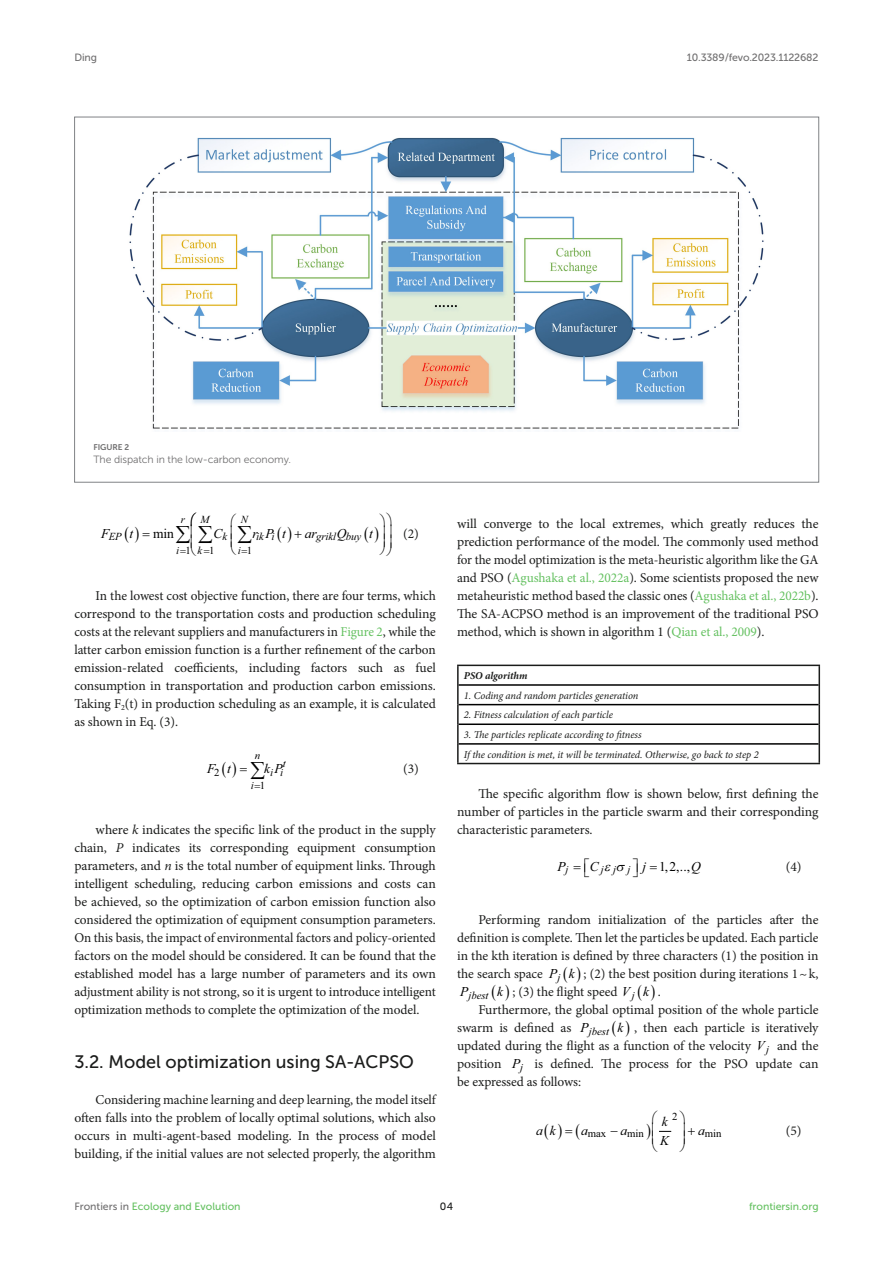
<style>
.page{position:relative;width:893px;height:1263px;background:#fff}
.page>*{position:absolute;margin:0;border:0;box-sizing:border-box;transform-origin:0 0}
.HEAD_2{font:18px "Museo Sans 500";color:#1b1c1b}
.TEXT_FLUSH{font:13.5px/18px "Minion Pro";letter-spacing:-.005em;color:#1b1c1b;text-align:justify}
.TEXT{font:13.5px/18px "Minion Pro";letter-spacing:-.005em;color:#1b1c1b;text-align:justify}
.spi-math-img{font:italic 13.5px/19.4px "Times New Roman";color:#000}
.spi-math-img-2{font:13.5px "Times New Roman";color:#000}
.EQ{font:13.5px "Minion Pro";color:#1b1c1b}
.spi-math-img-3{font:italic 10.8px "Times New Roman";letter-spacing:-.005em;color:#000}
.spi-math-img-4{font:10.8px "Times New Roman";letter-spacing:-.01em;color:#000}
.TB_TX{font:italic 10.5px "Minion Pro";letter-spacing:-.01em;color:#1b1c1b}
.t1{font:10.5px "Museo Sans 500";color:#65c161}
.FIG_LEG{font:10.5px "Museo Sans 300";letter-spacing:-.01em;color:#706f70}
.t2{font:10.5px "Museo Sans 500";letter-spacing:-.015em;color:#706f70}
.TB_TX-2{font:italic 700 10.5px "Minion Pro";letter-spacing:-.005em;color:#1b1c1b}
.t3{font:10.5px "Museo Sans 500";color:#1b1c1b}
.FIG_HD{font:8.25px "Museo Sans 700";letter-spacing:-.01em;color:#706f70}
.s1{font-style:italic}
.s2{color:#65c161}
.s3{font-family:"Times New Roman";font-style:italic;color:#000}
.s4{color:#706f70}
</style>
<div class="page">
<hr style="left:457px;top:665px;width:363px;height:1px;background:#1b1c1b">
<svg style="left:457px;top:666px;width:2px;height:19px"></svg>
<svg style="left:818px;top:666px;width:2px;height:19px"></svg>
<hr style="left:457px;top:685px;width:2px;height:20px;background:#1b1c1b">
<hr style="left:818px;top:685px;width:2px;height:20px;background:#1b1c1b">
<svg style="left:457px;top:705px;width:2px;height:19px"></svg>
<svg style="left:818px;top:705px;width:2px;height:19px"></svg>
<hr style="left:457px;top:724px;width:2px;height:20px;background:#1b1c1b">
<hr style="left:818px;top:724px;width:2px;height:20px;background:#1b1c1b">
<svg style="left:457px;top:744px;width:2px;height:19px"></svg>
<svg style="left:818px;top:744px;width:2px;height:19px"></svg>
<hr style="left:457px;top:763px;width:363px;height:1px;background:#1b1c1b">
<hr style="left:459px;top:684px;width:359px;height:2px;background:#000">
<hr style="left:459px;top:704px;width:359px;height:1px;background:#000">
<hr style="left:459px;top:723px;width:359px;height:2px;background:#000">
<hr style="left:459px;top:743px;width:359px;height:2px;background:#000">
<img style="left:129px;top:137px;width:635px;height:292px">
<svg style="left:659px;top:1130px;width:12px;height:2px"></svg>
<p class="t2" style="left:74px;top:51px;width:24px">Ding</p>
<p class="t2" style="left:687px;top:51px;width:133px">10.3389/fevo.2023.1122682</p>
<p class="FIG_HD" style="left:94px;top:442px;width:37px">FIGURE 2</p>
<p class="FIG_LEG" style="left:94px;top:454px;width:199px">The dispatch in the low-carbon economy.</p>
<p class="spi-math-img-3" style="left:181px;top:512px;width:6px">r</p>
<p class="spi-math-img-3" style="left:200px;top:512px;width:10px">M</p>
<p class="spi-math-img-3" style="left:241px;top:512px;width:9px">N</p>
<p class="spi-math-img-2" style="left:153px;top:525px;width:134px">min∑ ∑ ∑<span class="s1">r P t</span></p>
<p class="spi-math-img" style="left:305px;top:523px;width:14px">ar</p>
<p class="spi-math-img" style="left:337px;top:523px;width:11px">Q</p>
<p class="spi-math-img" style="left:369px;top:523px;width:5px">t</p>
<p class="spi-math-img-3" style="left:176px;top:543px;width:4px">i</p>
<p class="spi-math-img-3" style="left:109px;top:529px;width:15px">EP</p>
<p class="spi-math-img" style="left:214px;top:523px;width:11px">C</p>
<p class="spi-math-img" style="left:101px;top:523px;width:10px">F</p>
<p class="spi-math-img" style="left:130px;top:523px;width:5px">t</p>
<p class="spi-math-img-3" style="left:223px;top:529px;width:6px">k</p>
<p class="spi-math-img-3" style="left:256px;top:529px;width:20px">ik i</p>
<p class="spi-math-img-3" style="left:316px;top:529px;width:47px">grikl buy</p>
<p class="spi-math-img-3" style="left:197px;top:543px;width:6px">k</p>
<p class="spi-math-img-4" style="left:185px;top:544px;width:7px">1</p>
<p class="spi-math-img-4" style="left:209px;top:544px;width:7px">1</p>
<p class="spi-math-img-4" style="left:247px;top:544px;width:7px">1</p>
<p class="spi-math-img-3" style="left:238px;top:543px;width:4px">i</p>
<p class="EQ" style="left:403px;top:524px;width:17px">(2)</p>
<p class="TEXT" style="left:74px;top:587px;width:363px;text-indent:21px">In the lowest cost objective function, there are four terms, which correspond to the transportation costs and production scheduling costs at the relevant suppliers and manufacturers in <span class="s2">Figure 2</span>, while the latter carbon emission function is a further refinement of the carbon emission-related coefficients, including factors such as fuel consumption in transportation and production carbon emissions.<br>Taking F<sub>2</sub>(t) in production scheduling as an example, it is calculated as shown in Eq. (3).</p>
<p class="spi-math-img" style="left:207px;top:759px;width:25px">F t</p>
<p class="spi-math-img" style="left:264px;top:759px;width:20px">k P</p>
<p class="spi-math-img-3" style="left:251px;top:778px;width:4px">i</p>
<p class="spi-math-img-3" style="left:255px;top:747px;width:7px">n</p>
<p class="spi-math-img-3" style="left:283px;top:756px;width:4px">t</p>
<p class="EQ" style="left:403px;top:760px;width:17px">(3)</p>
<p class="spi-math-img-4" style="left:214px;top:765px;width:7px">2</p>
<p class="spi-math-img-3" style="left:270px;top:764px;width:14px">i i</p>
<p class="spi-math-img-4" style="left:260px;top:779px;width:7px">1</p>
<p class="TEXT_FLUSH" style="left:74px;top:821px;width:363px;text-indent:21px">where <span class="s1">k</span> indicates the specific link of the product in the supply chain, <span class="s1">P</span> indicates its corresponding equipment consumption parameters, and <span class="s1">n</span> is the total number of equipment links. Through intelligent scheduling, reducing carbon emissions and costs can be achieved, so the optimization of carbon emission function also considered the optimization of equipment consumption parameters.<br>On this basis, the impact of environmental factors and policy-oriented factors on the model should be considered. It can be found that the established model has a large number of parameters and its own adjustment ability is not strong, so it is urgent to introduce intelligent optimization methods to complete the optimization of the model.</p>
<p class="HEAD_2" style="left:74px;top:1052px;width:341px">3.2. Model optimization using SA-ACPSO</p>
<p class="TEXT_FLUSH" style="left:74px;top:1091px;width:363px;text-indent:21px">Considering machine learning and deep learning, the model itself often falls into the problem of locally optimal solutions, which also occurs in multi-agent-based modeling. In the process of model building, if the initial values are not selected properly, the algorithm</p>
<p class="TEXT_FLUSH" style="left:457px;top:515px;width:363px">will converge to the local extremes, which greatly reduces the prediction performance of the model. The commonly used method for the model optimization is the meta-heuristic algorithm like the GA and PSO (<span class="s2">Agushaka et al., 2022a</span>). Some scientists proposed the new metaheuristic method based the classic ones (<span class="s2">Agushaka et al., 2022b</span>).<br>The SA-ACPSO method is an improvement of the traditional PSO method, which is shown in algorithm 1 (<span class="s2">Qian et al., 2009</span>).</p>
<p class="TB_TX-2" style="left:464px;top:668px;width:65px">PSO algorithm</p>
<p class="TB_TX" style="left:464px;top:688px;width:176px">1. Coding and random particles generation</p>
<p class="TB_TX" style="left:464px;top:708px;width:151px">2. Fitness calculation of each particle</p>
<p class="TB_TX" style="left:464px;top:727px;width:179px">3. The particles replicate according to fitness</p>
<p class="TB_TX" style="left:464px;top:747px;width:296px">If the condition is met, it will be terminated. Otherwise, go back to step 2</p>
<p class="TEXT" style="left:457px;top:785px;width:363px;text-indent:21px">The specific algorithm flow is shown below, first defining the number of particles in the particle swarm and their corresponding characteristic parameters.</p>
<p class="spi-math-img" style="left:557px;top:856px;width:10px">P</p>
<p class="spi-math-img" style="left:590px;top:856px;width:11px">C</p>
<p class="spi-math-img-3" style="left:566px;top:862px;width:4px">j</p>
<p class="spi-math-img-3" style="left:601px;top:862px;width:47px">jjj<sup>j</sup></p>
<p class="spi-math-img-2" style="left:659px;top:858px;width:43px">1 2, ,..,<span class="s1">Q</span></p>
<p class="EQ" style="left:786px;top:857px;width:17px">(4)</p>
<p class="TEXT" style="left:457px;top:911px;width:363px;text-indent:21px">Performing random initialization of the particles after the definition is complete. Then let the particles be updated. Each particle in the kth iteration is defined by three characters (1) the position in the search space</p>
<p class="spi-math-img-3" style="left:557px;top:969px;width:4px">j</p>
<p class="TEXT" style="left:584px;top:965px;width:236px">; (2) the best position during iterations 1~k,</p>
<p class="spi-math-img" style="left:549px;top:964px;width:27px">P k</p>
<p class="spi-math-img-3" style="left:468px;top:987px;width:22px">jbest</p>
<p class="TEXT" style="left:513px;top:983px;width:138px">; (3) the flight speed <span class="s3">V k</span></p>
<p class="spi-math-img" style="left:460px;top:982px;width:10px">P</p>
<p class="spi-math-img" style="left:497px;top:982px;width:7px">k</p>
<p class="spi-math-img-3" style="left:632px;top:987px;width:4px">j</p>
<p class="TEXT" style="left:658px;top:983px;width:5px">.</p>
<p class="TEXT" style="left:457px;top:1001px;width:363px;text-indent:21px">Furthermore, the global optimal position of the whole particle swarm is defined as</p>
<p class="TEXT" style="left:457px;top:1019px;width:363px;text-indent:177px">, then each particle is iteratively updated during the flight as a function of the velocity <span class="s3">V</span><sub>j</sub></p>
<p class="spi-math-img" style="left:581px;top:1018px;width:10px">P</p>
<p class="spi-math-img" style="left:618px;top:1018px;width:7px">k</p>
<p class="spi-math-img-3" style="left:589px;top:1023px;width:22px">jbest</p>
<p class="TEXT" style="left:777px;top:1037px;width:43px">and the</p>
<p class="TEXT" style="left:457px;top:1055px;width:363px;text-indent:77px">is defined. The process for the PSO update can be expressed as follows:</p>
<p class="spi-math-img" style="left:536px;top:1120px;width:21px">a k</p>
<p class="spi-math-img" style="left:581px;top:1120px;width:8px">a</p>
<p class="spi-math-img" style="left:610px;top:1120px;width:18px">−a</p>
<p class="TEXT" style="left:457px;top:1055px;width:46px">position</p>
<p class="spi-math-img" style="left:512px;top:1054px;width:13px">P<sub>j</sub></p>
<p class="spi-math-img-4" style="left:672px;top:1110px;width:7px">2</p>
<p class="spi-math-img" style="left:660px;top:1111px;width:11px">k<br>K</p>
<p class="EQ" style="left:786px;top:1121px;width:17px">(5)</p>
<p class="spi-math-img" style="left:698px;top:1120px;width:8px">a</p>
<p class="spi-math-img-4" style="left:588px;top:1127px;width:20px">max</p>
<p class="spi-math-img-4" style="left:627px;top:1127px;width:18px">min</p>
<p class="spi-math-img-4" style="left:705px;top:1127px;width:18px">min</p>
<p class="t1" style="left:74px;top:1200px;width:168px"><span class="s4">Frontiers in</span> Ecology and Evolution</p>
<p class="t3" style="left:440px;top:1200px;width:15px">04</p>
<p class="t1" style="left:749px;top:1200px;width:71px">frontiersin.org</p>
</div>
